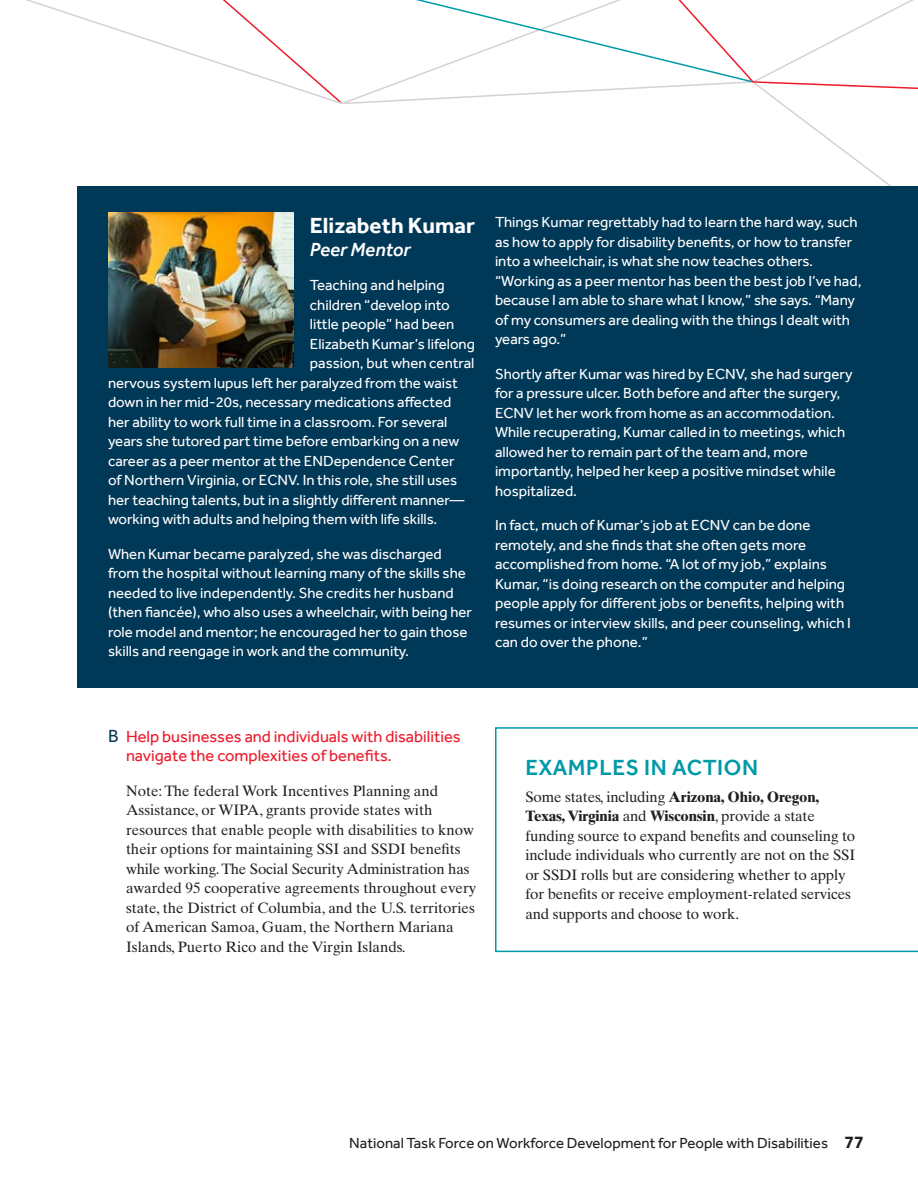
<style>
.page{position:relative;width:918px;height:1188px;background:#fff}
.page>*{position:absolute;margin:0;border:0;box-sizing:border-box;transform-origin:0 0}
.t1{font:500 22.5px "Effra";letter-spacing:.025em;color:#0099a8}
.t2{font:700 22.5px "Effra";color:#fff}
.t3{font:italic 500 19.5px "Effra";color:#fff}
.t4{font:16.5px/19.5px "Effra";color:#ed1c2c}
.Pull-Out_Body_1{font:15px/19.5px "Effra";color:#fff}
.Body{font:15px/19.5px "Times Ten LT";color:#231f20}
.t5{font:15px "Effra";color:#231f20}
.s1{font-size:18px;color:#003857}
.s2{font-weight:700}
.s3{font-weight:700;font-size:18px}
</style>
<div class="page">
<svg style="left:26px;top:0;width:182px;height:60px"></svg>
<svg style="left:208px;top:0;width:710px;height:187px"></svg>
<div style="left:78px;top:187px;width:840px;height:501px;background:#003857"></div>
<img style="left:108px;top:212px;width:185px;height:155px">
<svg style="left:495px;top:727px;width:423px;height:225px"></svg>
<h4 class="t2" style="left:310px;top:212px;width:167px">Elizabeth Kumar</h4>
<h4 class="t3" style="left:310px;top:238px;width:102px">Peer Mentor</h4>
<p class="Pull-Out_Body_1" style="left:310px;top:276px;width:136px">Teaching and helping</p>
<p class="Pull-Out_Body_1" style="left:310px;top:295px;width:141px">children “develop into</p>
<p class="Pull-Out_Body_1" style="left:310px;top:315px;width:146px">little people” had been</p>
<p class="Pull-Out_Body_1" style="left:310px;top:334px;width:167px">Elizabeth Kumar’s lifelong</p>
<p class="Pull-Out_Body_1" style="left:310px;top:354px;width:166px">passion, but when central</p>
<p class="Pull-Out_Body_1" style="left:108px;top:373px;width:352px">nervous system lupus left her paralyzed from the waist</p>
<p class="Pull-Out_Body_1" style="left:108px;top:393px;width:345px">down in her mid-20s, necessary medications affected</p>
<p class="Pull-Out_Body_1" style="left:108px;top:412px;width:341px">her ability to work full time in a classroom. For several</p>
<p class="Pull-Out_Body_1" style="left:108px;top:432px;width:353px">years she tutored part time before embarking on a new</p>
<p class="Pull-Out_Body_1" style="left:108px;top:451px;width:348px">career as a peer mentor at the ENDependence Center</p>
<p class="Pull-Out_Body_1" style="left:108px;top:471px;width:351px">of Northern Virginia, or ECNV. In this role, she still uses</p>
<p class="Pull-Out_Body_1" style="left:108px;top:490px;width:358px">her teaching talents, but in a slightly different manner—</p>
<p class="Pull-Out_Body_1" style="left:108px;top:510px;width:331px">working with adults and helping them with life skills.</p>
<p class="Pull-Out_Body_1" style="left:108px;top:544px;width:366px">When Kumar became paralyzed, she was discharged from the hospital without learning many of the skills she needed to live independently. She credits her husband (then fiancée), who also uses a wheelchair, with being her role model and mentor; he encouraged her to gain those skills and reengage in work and the community.</p>
<p class="Pull-Out_Body_1" style="left:495px;top:213px;width:368px">Things Kumar regrettably had to learn the hard way, such as how to apply for disability benefits, or how to transfer into a wheelchair, is what she now teaches others. “Working as a peer mentor has been the best job I’ve had, because I am able to share what I know,” she says. “Many of my consumers are dealing with the things I dealt with years ago.”</p>
<p class="Pull-Out_Body_1" style="left:495px;top:364px;width:359px">Shortly after Kumar was hired by ECNV, she had surgery for a pressure ulcer. Both before and after the surgery, ECNV let her work from home as an accommodation.<br>While recuperating, Kumar called in to meetings, which allowed her to remain part of the team and, more importantly, helped her keep a positive mindset while hospitalized.</p>
<p class="Pull-Out_Body_1" style="left:495px;top:516px;width:358px">In fact, much of Kumar’s job at ECNV can be done remotely, and she finds that she often gets more accomplished from home. “A lot of my job,” explains Kumar, “is doing research on the computer and helping people apply for different jobs or benefits, helping with resumes or interview skills, and peer counseling, which I can do over the phone.”</p>
<p class="t4" style="left:126px;top:726px;width:336px;text-indent:-18px"><span class="s1">B</span> Help businesses and individuals with disabilities navigate the complexities of benefits.</p>
<p class="Body" style="left:126px;top:781px;width:352px">Note: The federal Work Incentives Planning and Assistance, or WIPA, grants provide states with resources that enable people with disabilities to know their options for maintaining SSI and SSDI benefits while working. The Social Security Administration has awarded 95 cooperative agreements throughout every state, the District of Columbia, and the U.S. territories of American Samoa, Guam, the Northern Mariana Islands, Puerto Rico and the Virgin Islands.</p>
<h4 class="t1" style="left:525px;top:754px;width:234px">EXAMPLES IN ACTION</h4>
<p class="Body" style="left:525px;top:787px;width:331px">Some states, including <span class="s2">Arizona, Ohio, Oregon, Texas, Virginia</span> and <span class="s2">Wisconsin</span>, provide a state funding source to expand benefits and counseling to include individuals who currently are not on the SSI or SSDI rolls but are considering whether to apply for benefits or receive employment-related services and supports and choose to work.</p>
<p class="t5" style="left:349px;top:1135px;width:516px">National Task Force on Workforce Development for People with Disabilities <span class="s3">77</span></p>
</div>
